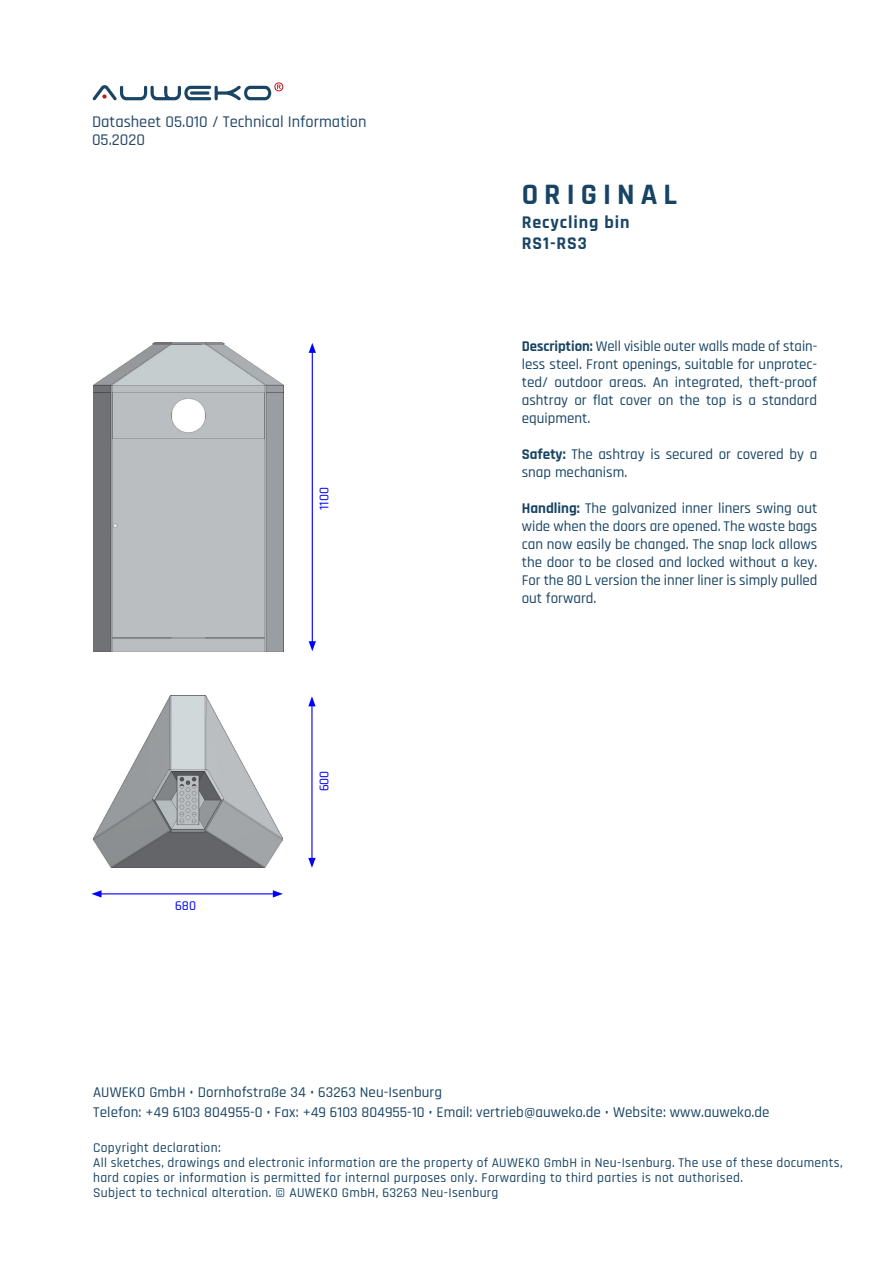
<style>
.page{position:relative;width:893px;height:1263px;background:#fff}
.page>*{position:absolute;margin:0;border:0;box-sizing:border-box;transform-origin:0 0}
.t1{font:700 30px "Rajdhani";letter-spacing:.2em;color:#184464}
.t2{font:700 18px "Rajdhani";letter-spacing:.05em;color:#184464}
.t3{font:500 16.5px "Rajdhani";color:#244667}
.t4{font:500 15px/18px "Rajdhani";color:#184464;text-align:justify}
.t5{font:500 13.5px/15px "Rajdhani";letter-spacing:.025em;color:#184464}
.t6{font:500 13.5px "Rajdhani";color:#00f}
.s1{font-weight:700}
</style>
<div class="page">
<hr style="left:99px;top:893px;width:176px;height:1px;background:#00f">
<svg style="left:92px;top:890px;width:10px;height:7px"></svg>
<svg style="left:273px;top:890px;width:10px;height:7px"></svg>
<hr style="left:311px;top:704px;width:1px;height:156px;background:#00f">
<svg style="left:308px;top:858px;width:8px;height:10px"></svg>
<svg style="left:308px;top:696px;width:8px;height:10px"></svg>
<hr style="left:312px;top:350px;width:1px;height:293px;background:#00f">
<svg style="left:309px;top:641px;width:7px;height:10px"></svg>
<svg style="left:309px;top:343px;width:7px;height:10px"></svg>
<img style="left:93px;top:343px;width:190px;height:308px">
<img style="left:93px;top:696px;width:190px;height:172px">
<svg style="left:93px;top:82px;width:190px;height:18px"></svg>
<p class="t3" style="left:92px;top:113px;width:276px">Datasheet 05.010 / Technical Information</p>
<p class="t3" style="left:92px;top:131px;width:54px">05.2020</p>
<p class="t6" style="left:316px;top:510px;width:24px;rotate:-90deg">1100</p>
<p class="t6" style="left:175px;top:897px;width:22px">680</p>
<p class="t6" style="left:316px;top:791px;width:22px;rotate:-90deg">600</p>
<p class="t1" style="left:522px;top:176px;width:157px">ORIGINAL</p>
<p class="t2" style="left:522px;top:211px;width:109px">Recycling bin</p>
<p class="t2" style="left:522px;top:233px;width:67px">RS1-RS3</p>
<p class="t4" style="left:522px;top:338px;width:297px"><span class="s1">Description:</span> Well visible outer walls made of stain&shy;less steel. Front openings, suitable for unprotec&shy;ted/ outdoor areas. An integrated, theft-proof ashtray or flat cover on the top is a standard equipment.</p>
<p class="t4" style="left:522px;top:446px;width:297px"><span class="s1">Safety:</span> The ashtray is secured or covered by a snap mechanism.</p>
<p class="t4" style="left:522px;top:500px;width:297px"><span class="s1">Handling:</span> The galvanized inner liners swing out wide when the doors are opened. The waste bags can now easily be changed. The snap lock allows the door to be closed and locked without a key.<br>For the 80 L version the inner liner is simply pulled out forward.</p>
<p class="t4" style="left:93px;top:1084px;width:350px">AUWEKO GmbH • Dornhofstraße 34 • 63263 Neu-Isenburg</p>
<p class="t4" style="left:93px;top:1104px;width:678px">Telefon: +49 6103 804955-0 • Fax: +49 6103 804955-10 • Email: vertrieb@auweko.de • Website: www.auweko.de</p>
<p class="t5" style="left:93px;top:1141px;width:129px">Copyright declaration:</p>
<p class="t5" style="left:93px;top:1156px;width:751px">All sketches, drawings and electronic information are the property of AUWEKO GmbH in Neu-Isenburg. The use of these documents, hard copies or information is permitted for internal purposes only. Forwarding to third parties is not authorised.</p>
<p class="t5" style="left:93px;top:1186px;width:407px">Subject to technical alteration. © AUWEKO GmbH, 63263 Neu-Isenburg</p>
</div>
